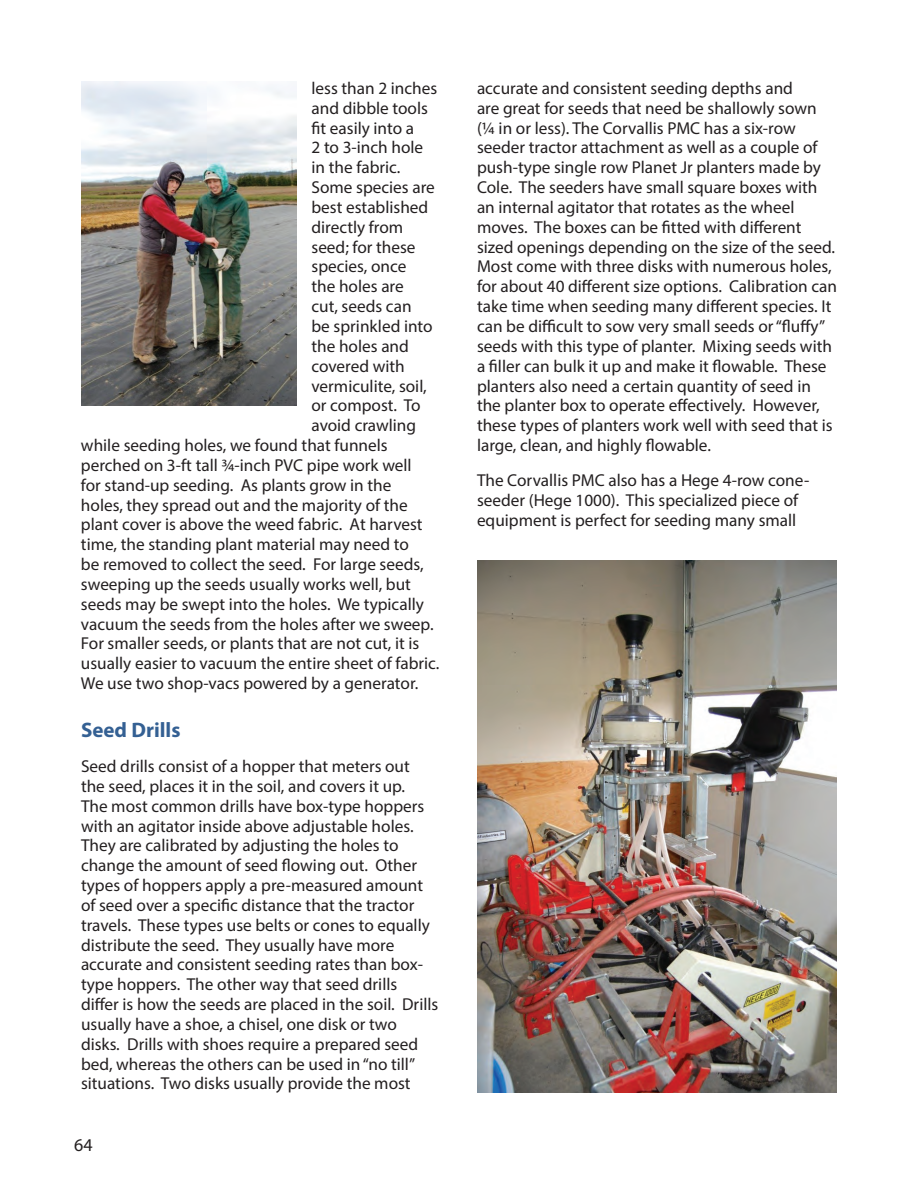
<style>
.page{position:relative;width:918px;height:1188px;background:#fff}
.page>*{position:absolute;margin:0;border:0;box-sizing:border-box;transform-origin:0 0}
.t1{font:700 21px "Myriad Pro";color:#346093}
.t2{font:18px "Myriad Pro";color:#231f20}
.t3{font:17.25px/19.8px "Myriad Pro";color:#231f20}
</style>
<div class="page">
<img style="left:81px;top:81px;width:216px;height:325px">
<img style="left:477px;top:560px;width:360px;height:533px">
<p class="t3" style="left:312px;top:78px;width:127px">less than 2 inches</p>
<p class="t3" style="left:312px;top:98px;width:118px">and dibble tools</p>
<p class="t3" style="left:312px;top:118px;width:104px">fit easily into a</p>
<p class="t3" style="left:312px;top:137px;width:113px">2 to 3-inch hole</p>
<p class="t3" style="left:312px;top:157px;width:90px">in the fabric.</p>
<p class="t3" style="left:312px;top:177px;width:125px">Some species are</p>
<p class="t3" style="left:312px;top:197px;width:118px">best established</p>
<p class="t3" style="left:312px;top:217px;width:93px">directly from</p>
<p class="t3" style="left:312px;top:237px;width:106px">seed; for these</p>
<p class="t3" style="left:312px;top:257px;width:96px">species, once</p>
<p class="t3" style="left:312px;top:276px;width:94px">the holes are</p>
<p class="t3" style="left:312px;top:296px;width:102px">cut, seeds can</p>
<p class="t3" style="left:312px;top:316px;width:123px">be sprinkled into</p>
<p class="t3" style="left:312px;top:336px;width:99px">the holes and</p>
<p class="t3" style="left:312px;top:356px;width:95px">covered with</p>
<p class="t3" style="left:312px;top:376px;width:117px">vermiculite, soil,</p>
<p class="t3" style="left:312px;top:395px;width:111px">or compost. To</p>
<p class="t3" style="left:312px;top:415px;width:106px">avoid crawling</p>
<p class="t3" style="left:81px;top:435px;width:308px">while seeding holes, we found that funnels</p>
<p class="t3" style="left:81px;top:455px;width:332px">perched on 3-ft tall ¾-inch PVC pipe work well</p>
<p class="t3" style="left:81px;top:475px;width:312px">for stand-up seeding. As plants grow in the</p>
<p class="t3" style="left:81px;top:495px;width:328px">holes, they spread out and the majority of the</p>
<p class="t3" style="left:81px;top:514px;width:343px">plant cover is above the weed fabric. At harvest</p>
<p class="t3" style="left:81px;top:534px;width:329px">time, the standing plant material may need to</p>
<p class="t3" style="left:81px;top:554px;width:344px">be removed to collect the seed. For large seeds,</p>
<p class="t3" style="left:81px;top:574px;width:332px">sweeping up the seeds usually works well, but</p>
<p class="t3" style="left:81px;top:594px;width:344px">seeds may be swept into the holes. We typically</p>
<p class="t3" style="left:81px;top:614px;width:354px">vacuum the seeds from the holes after we sweep.</p>
<p class="t3" style="left:81px;top:633px;width:340px">For smaller seeds, or plants that are not cut, it is</p>
<p class="t3" style="left:81px;top:653px;width:360px">usually easier to vacuum the entire sheet of fabric.</p>
<p class="t3" style="left:81px;top:673px;width:339px">We use two shop-vacs powered by a generator.</p>
<p class="t1" style="left:81px;top:716px;width:101px">Seed Drills</p>
<p class="t3" style="left:81px;top:756px;width:359px">Seed drills consist of a hopper that meters out<br>the seed, places it in the soil, and covers it up.<br>The most common drills have box-type hoppers with an agitator inside above adjustable holes.<br>They are calibrated by adjusting the holes to change the amount of seed flowing out. Other types of hoppers apply a pre-measured amount of seed over a specific distance that the tractor travels. These types use belts or cones to equally distribute the seed. They usually have more accurate and consistent seeding rates than box&shy;type hoppers. The other way that seed drills differ is how the seeds are placed in the soil. Drills usually have a shoe, a chisel, one disk or two disks. Drills with shoes require a prepared seed bed, whereas the others can be used in “no till” situations. Two disks usually provide the most</p>
<p class="t2" style="left:74px;top:1134px;width:20px">64</p>
<p class="t3" style="left:477px;top:78px;width:361px">accurate and consistent seeding depths and<br>are great for seeds that need be shallowly sown (¼ in or less). The Corvallis PMC has a six-row seeder tractor attachment as well as a couple of push-type single row Planet Jr planters made by Cole. The seeders have small square boxes with an internal agitator that rotates as the wheel moves. The boxes can be fitted with different sized openings depending on the size of the seed.<br>Most come with three disks with numerous holes, for about 40 different size options. Calibration can take time when seeding many different species. It can be difficult to sow very small seeds or “fluffy” seeds with this type of planter. Mixing seeds with a filler can bulk it up and make it flowable. These planters also need a certain quantity of seed in the planter box to operate effectively. However, these types of planters work well with seed that is large, clean, and highly flowable.</p>
<p class="t3" style="left:477px;top:470px;width:334px">The Corvallis PMC also has a Hege 4-row cone&shy;seeder (Hege 1000). This specialized piece of equipment is perfect for seeding many small</p>
</div>
